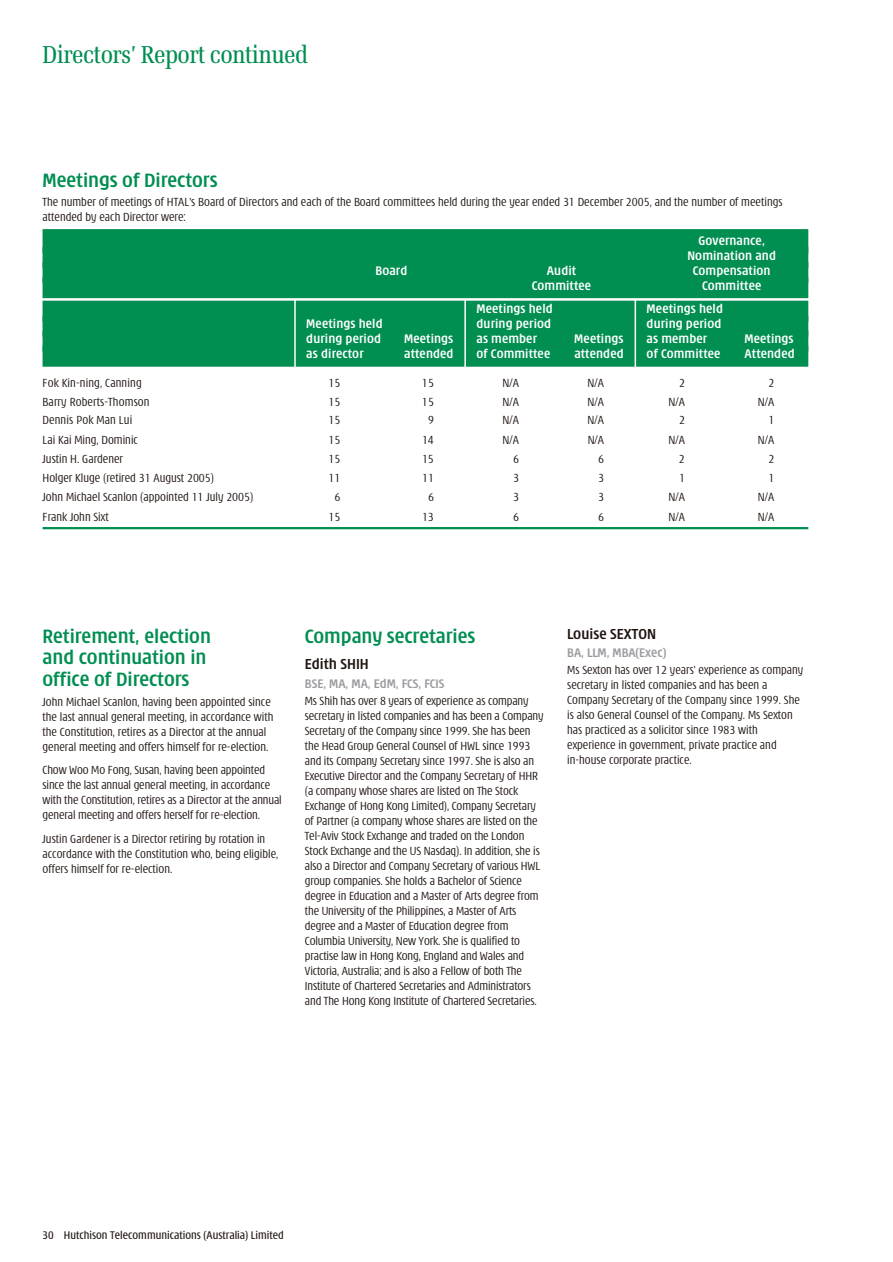
<style>
.page{position:relative;width:893px;height:1262px;background:#fff}
.page>*{position:absolute;margin:0;border:0;box-sizing:border-box;transform-origin:0 0}
.t1{font:27px "Verona";color:#008e51}
.t2{font:700 condensed 21px/21.8px "Modena";color:#008e51}
.t3{font:700 condensed 15.75px "Modena";color:#1f1410}
.t4{font:700 condensed 13.5px/15px "Modena";letter-spacing:.01em;color:#fff;text-align:center}
.t5{font:700 condensed 13.5px "Modena";color:#9c9a9f}
.t6{font:300 condensed 12.75px/15px "Modena";letter-spacing:-.01em;color:#1f1410}
.t7{font:300 condensed 12.75px "Modena";letter-spacing:.01em;color:#1f1410}
.t8{font:12px "Modena Condensed";color:#1f1410}
</style>
<div class="page">
<div style="left:43px;top:229px;width:765px;height:24px;background:#008e51"></div>
<div style="left:43px;top:247px;width:765px;height:21px;background:#008e51"></div>
<div style="left:43px;top:262px;width:765px;height:21px;background:#008e51"></div>
<div style="left:43px;top:277px;width:765px;height:21px;background:#008e51"></div>
<div style="left:43px;top:301px;width:765px;height:21px;background:#008e51"></div>
<div style="left:43px;top:316px;width:765px;height:21px;background:#008e51"></div>
<div style="left:43px;top:331px;width:765px;height:21px;background:#008e51"></div>
<div style="left:43px;top:346px;width:765px;height:21px;background:#008e51"></div>
<hr style="left:43px;top:527px;width:765px;height:2px;background:#008e51">
<hr style="left:294px;top:299px;width:2px;height:69px;background:#fff">
<hr style="left:464px;top:299px;width:2px;height:69px;background:#fff">
<hr style="left:634px;top:299px;width:2px;height:69px;background:#fff">
<h1 class="t1" style="left:43px;top:45px;width:267px">Directors’ Report continued</h1>
<h2 class="t2" style="left:43px;top:170px;width:176px">Meetings of Directors</h2>
<p class="t6" style="left:43px;top:195px;width:741px">The number of meetings of HTAL’s Board of Directors and each of the Board committees held during the year ended 31 December 2005, and the number of meetings attended by each Director were:</p>
<p class="t4" style="left:687px;top:233px;width:90px">Governance,<br>Nomination and</p>
<p class="t4" style="left:375px;top:263px;width:33px">Board</p>
<p class="t4" style="left:547px;top:263px;width:31px">Audit</p>
<p class="t4" style="left:692px;top:263px;width:79px">Compensation</p>
<p class="t4" style="left:532px;top:278px;width:61px">Committee</p>
<p class="t4" style="left:702px;top:278px;width:61px">Committee</p>
<p class="t4" style="left:476px;top:302px;width:78px">Meetings held</p>
<p class="t4" style="left:646px;top:302px;width:78px">Meetings held</p>
<p class="t4" style="left:306px;top:317px;width:78px">Meetings held</p>
<p class="t4" style="left:476px;top:317px;width:76px">during period</p>
<p class="t4" style="left:646px;top:317px;width:76px">during period</p>
<p class="t4" style="left:306px;top:332px;width:76px">during period</p>
<p class="t4" style="left:404px;top:332px;width:51px">Meetings</p>
<p class="t4" style="left:476px;top:332px;width:62px">as member</p>
<p class="t4" style="left:574px;top:332px;width:51px">Meetings</p>
<p class="t4" style="left:646px;top:332px;width:62px">as member</p>
<p class="t4" style="left:744px;top:332px;width:51px">Meetings</p>
<p class="t4" style="left:306px;top:347px;width:59px">as director</p>
<p class="t4" style="left:404px;top:347px;width:51px">attended</p>
<p class="t4" style="left:476px;top:347px;width:75px">of Committee</p>
<p class="t4" style="left:574px;top:347px;width:51px">attended</p>
<p class="t4" style="left:646px;top:347px;width:75px">of Committee</p>
<p class="t4" style="left:744px;top:347px;width:52px">Attended</p>
<p class="t7" style="left:43px;top:378px;width:101px">Fok Kin-ning, Canning</p>
<p class="t6" style="left:328px;top:376px;width:14px">15</p>
<p class="t6" style="left:422px;top:376px;width:14px">15</p>
<p class="t6" style="left:502px;top:376px;width:18px">N/A</p>
<p class="t6" style="left:587px;top:376px;width:18px">N/A</p>
<p class="t6" style="left:679px;top:376px;width:7px">2</p>
<p class="t6" style="left:768px;top:376px;width:7px">2</p>
<p class="t7" style="left:43px;top:397px;width:109px">Barry Roberts-Thomson</p>
<p class="t6" style="left:328px;top:395px;width:14px">15</p>
<p class="t6" style="left:422px;top:395px;width:14px">15</p>
<p class="t6" style="left:502px;top:395px;width:18px">N/A</p>
<p class="t6" style="left:587px;top:395px;width:18px">N/A</p>
<p class="t6" style="left:668px;top:395px;width:18px">N/A</p>
<p class="t6" style="left:757px;top:395px;width:18px">N/A</p>
<p class="t7" style="left:43px;top:415px;width:91px">Dennis Pok Man Lui</p>
<p class="t6" style="left:328px;top:413px;width:14px">15</p>
<p class="t6" style="left:428px;top:413px;width:7px">9</p>
<p class="t6" style="left:502px;top:413px;width:18px">N/A</p>
<p class="t6" style="left:587px;top:413px;width:18px">N/A</p>
<p class="t6" style="left:679px;top:413px;width:7px">2</p>
<p class="t6" style="left:768px;top:413px;width:7px">1</p>
<p class="t6" style="left:43px;top:432px;width:97px">Lai Kai Ming, Dominic</p>
<p class="t6" style="left:328px;top:432px;width:13px">15</p>
<p class="t6" style="left:422px;top:432px;width:13px">14</p>
<p class="t6" style="left:502px;top:432px;width:18px">N/A</p>
<p class="t6" style="left:587px;top:432px;width:18px">N/A</p>
<p class="t6" style="left:668px;top:432px;width:18px">N/A</p>
<p class="t6" style="left:757px;top:432px;width:18px">N/A</p>
<p class="t6" style="left:43px;top:452px;width:82px">Justin H. Gardener</p>
<p class="t6" style="left:328px;top:452px;width:13px">15</p>
<p class="t6" style="left:422px;top:452px;width:13px">15</p>
<p class="t6" style="left:513px;top:452px;width:7px">6</p>
<p class="t6" style="left:598px;top:452px;width:7px">6</p>
<p class="t6" style="left:679px;top:452px;width:7px">2</p>
<p class="t6" style="left:768px;top:452px;width:7px">2</p>
<p class="t6" style="left:43px;top:471px;width:173px">Holger Kluge (retired 31 August 2005)</p>
<p class="t6" style="left:328px;top:471px;width:13px">11</p>
<p class="t6" style="left:422px;top:471px;width:13px">11</p>
<p class="t6" style="left:513px;top:471px;width:7px">3</p>
<p class="t6" style="left:598px;top:471px;width:7px">3</p>
<p class="t6" style="left:679px;top:471px;width:7px">1</p>
<p class="t6" style="left:768px;top:471px;width:7px">1</p>
<p class="t6" style="left:43px;top:490px;width:212px">John Michael Scanlon (appointed 11 July 2005)</p>
<p class="t6" style="left:334px;top:490px;width:7px">6</p>
<p class="t6" style="left:428px;top:490px;width:7px">6</p>
<p class="t6" style="left:513px;top:490px;width:7px">3</p>
<p class="t6" style="left:598px;top:490px;width:7px">3</p>
<p class="t6" style="left:668px;top:490px;width:18px">N/A</p>
<p class="t6" style="left:757px;top:490px;width:18px">N/A</p>
<p class="t6" style="left:43px;top:509px;width:68px">Frank John Sixt</p>
<p class="t6" style="left:328px;top:509px;width:13px">15</p>
<p class="t6" style="left:422px;top:509px;width:13px">13</p>
<p class="t6" style="left:513px;top:509px;width:7px">6</p>
<p class="t6" style="left:598px;top:509px;width:7px">6</p>
<p class="t6" style="left:668px;top:509px;width:18px">N/A</p>
<p class="t6" style="left:757px;top:509px;width:18px">N/A</p>
<h2 class="t2" style="left:43px;top:626px;width:170px">Retirement, election and continuation in office of Directors</h2>
<p class="t6" style="left:43px;top:694px;width:232px">John Michael Scanlon, having been appointed since the last annual general meeting, in accordance with the Constitution, retires as a Director at the annual general meeting and offers himself for re-election.</p>
<p class="t6" style="left:43px;top:763px;width:241px">Chow Woo Mo Fong, Susan, having been appointed since the last annual general meeting, in accordance with the Constitution, retires as a Director at the annual general meeting and offers herself for re-election.</p>
<p class="t6" style="left:43px;top:831px;width:237px">Justin Gardener is a Director retiring by rotation in accordance with the Constitution who, being eligible, offers himself for re-election.</p>
<h2 class="t2" style="left:305px;top:626px;width:172px">Company secretaries</h2>
<p class="t3" style="left:305px;top:658px;width:65px">Edith SHIH</p>
<p class="t5" style="left:305px;top:678px;width:141px">BSE, MA, MA, EdM, FCS, FCIS</p>
<p class="t6" style="left:305px;top:693px;width:240px">Ms Shih has over 8 years of experience as company secretary in listed companies and has been a Company Secretary of the Company since 1999. She has been the Head Group General Counsel of HWL since 1993 and its Company Secretary since 1997. She is also an Executive Director and the Company Secretary of HHR (a company whose shares are listed on The Stock Exchange of Hong Kong Limited), Company Secretary of Partner (a company whose shares are listed on the Tel-Aviv Stock Exchange and traded on the London Stock Exchange and the US Nasdaq). In addition, she is also a Director and Company Secretary of various HWL group companies. She holds a Bachelor of Science degree in Education and a Master of Arts degree from the University of the Philippines, a Master of Arts degree and a Master of Education degree from Columbia University, New York. She is qualified to practise law in Hong Kong, England and Wales and Victoria, Australia; and is also a Fellow of both The Institute of Chartered Secretaries and Administrators and The Hong Kong Institute of Chartered Secretaries.</p>
<p class="t3" style="left:567px;top:627px;width:90px">Louise SEXTON</p>
<p class="t5" style="left:567px;top:647px;width:100px">BA, LLM, MBA(Exec)</p>
<p class="t6" style="left:567px;top:663px;width:238px">Ms Sexton has over 12 years’ experience as company secretary in listed companies and has been a Company Secretary of the Company since 1999. She is also General Counsel of the Company. Ms Sexton has practiced as a solicitor since 1983 with experience in government, private practice and in-house corporate practice.</p>
<p class="t8" style="left:43px;top:1230px;width:243px">30 Hutchison Telecommunications (Australia) Limited</p>
</div>
